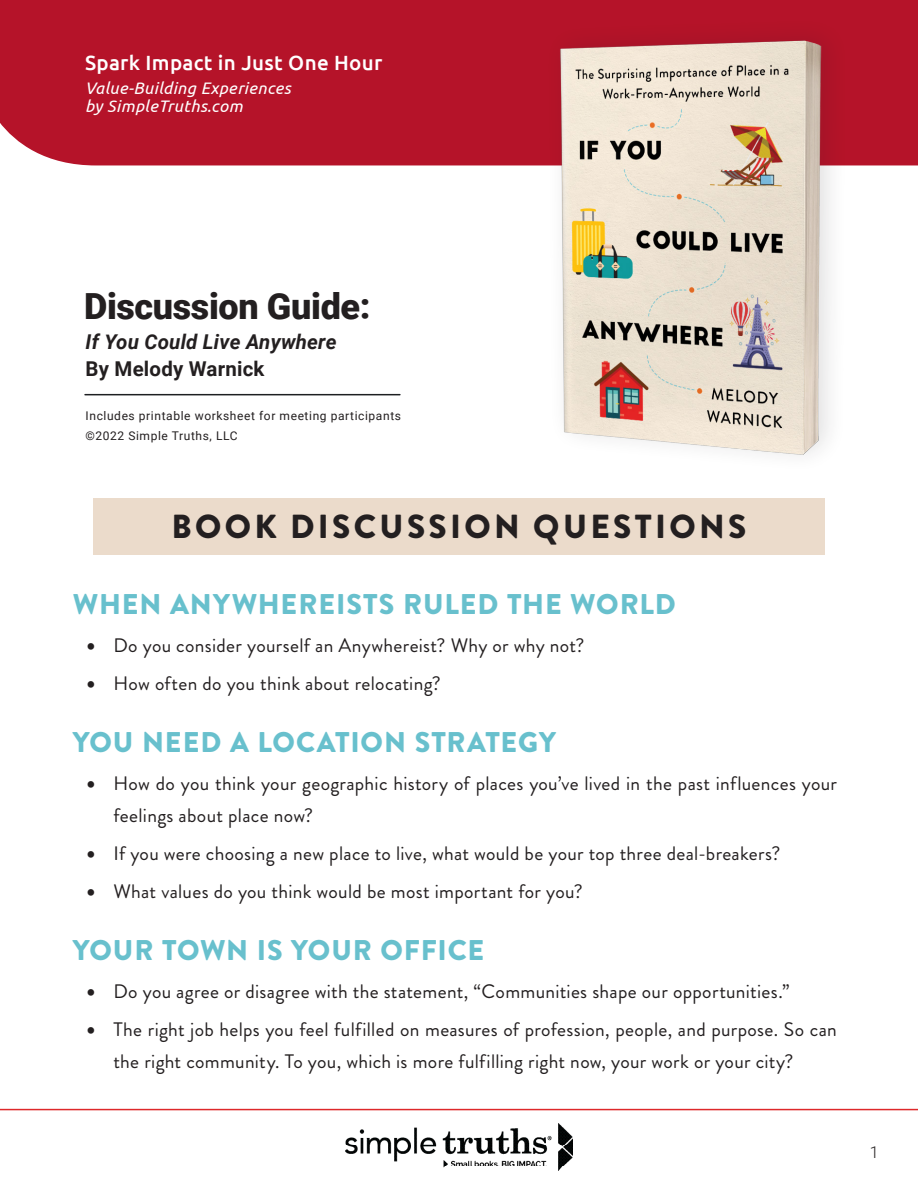
<style>
.page{position:relative;width:918px;height:1188px;background:#fff}
.page>*{position:absolute;margin:0;border:0;box-sizing:border-box;transform-origin:0 0}
.PageTopic{font:900 36px "Roboto";letter-spacing:-.01em;color:#231f20}
.t1{font:900 33.3px "Brandon Grotesque";letter-spacing:.1em;color:#231f20}
.BCC_header_1{font:900 28.5px "Brandon Grotesque";letter-spacing:.03em;color:#68c0cd}
.t2{font:500 20.55px "Ubuntu";letter-spacing:.015em;color:#fff}
.PageTopic-2{font:italic 700 20.4px/27px "Roboto";letter-spacing:.01em;color:#231f20}
.t3{font:19.5px/31.5px "Brandon Grotesque";letter-spacing:.015em;color:#231f20}
.t4{font:italic 16.65px/18.1px "Ubuntu";letter-spacing:.025em;color:#fff}
.t5{font:300 16.2px "Roboto";color:#231f20}
.PageTopic-3{font:12px/19.5px "Roboto";letter-spacing:.05em;color:#231f20}
.s1{font-style:normal}
.s2{font-family:"Arial Unicode MS";font-size:15px}
</style>
<div class="page">
<img style="left:345px;top:1123px;width:228px;height:48px">
<div style="left:0;top:0;width:918px;height:165px;background:#b51329"></div>
<hr style="left:0;top:1109px;width:918px;height:1px;background:#de282a">
<img style="left:455px;top:24px;width:463px;height:432px">
<hr style="left:85px;top:394px;width:315px;height:1px;background:#1d1f22">
<div style="left:93px;top:498px;width:732px;height:56px;background:#ebdbcb"></div>
<p class="t2" style="left:85px;top:50px;width:299px">Spark Impact in Just One Hour</p>
<p class="t4" style="left:85px;top:79px;width:207px">Value-Building Experiences by SimpleTruths.com</p>
<p class="PageTopic" style="left:84px;top:281px;width:288px">Discussion Guide:</p>
<p class="PageTopic-2" style="left:86px;top:328px;width:253px">If You Could Live Anywhere<br><span class="s1">By Melody Warnick</span></p>
<p class="PageTopic-3" style="left:86px;top:406px;width:317px">Includes printable worksheet for meeting participants ©2022 Simple Truths, LLC</p>
<p class="t1" style="left:171px;top:503px;width:577px">BOOK DISCUSSION QUESTIONS</p>
<p class="BCC_header_1" style="left:73px;top:584px;width:604px">WHEN ANYWHEREISTS RULED THE WORLD</p>
<p class="t3" style="left:86px;top:630px;width:500px"><span class="s2">●</span> Do you consider yourself an Anywhereist? Why or why not?</p>
<p class="t3" style="left:86px;top:668px;width:356px"><span class="s2">●</span> How often do you think about relocating?</p>
<p class="BCC_header_1" style="left:73px;top:722px;width:485px">YOU NEED A LOCATION STRATEGY</p>
<p class="t3" style="left:113px;top:768px;width:725px;text-indent:-27px"><span class="s2">●</span> How do you think your geographic history of places you’ve lived in the past influences your feelings about place now?</p>
<p class="t3" style="left:86px;top:838px;width:696px"><span class="s2">●</span> If you were choosing a new place to live, what would be your top three deal-breakers?</p>
<p class="t3" style="left:86px;top:876px;width:498px"><span class="s2">●</span> What values do you think would be most important for you?</p>
<p class="BCC_header_1" style="left:73px;top:930px;width:413px">YOUR TOWN IS YOUR OFFICE</p>
<p class="t3" style="left:86px;top:976px;width:705px"><span class="s2">●</span> Do you agree or disagree with the statement, “Communities shape our opportunities.”</p>
<p class="t3" style="left:113px;top:1014px;width:725px;text-indent:-27px"><span class="s2">●</span> The right job helps you feel fulfilled on measures of profession, people, and purpose. So can the right community. To you, which is more fulfilling right now, your work or your city?</p>
<p class="t5" style="left:870px;top:1141px;width:11px">1</p>
</div>
